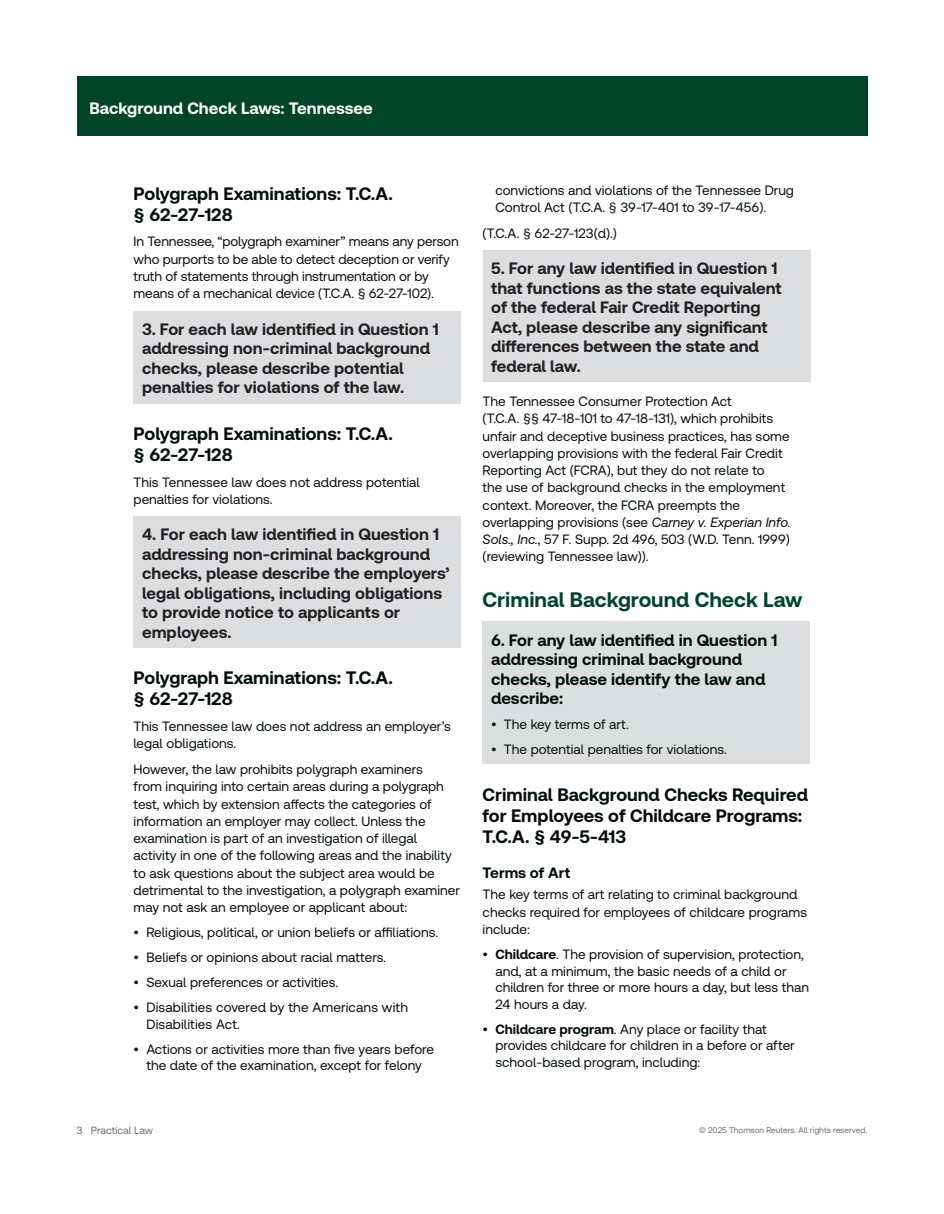
<style>
.page{position:relative;width:944px;height:1214px;background:#fff}
.page>*{position:absolute;margin:0;border:0;box-sizing:border-box;transform-origin:0 0}
.t1{font:700 21px "Clario";color:#004529}
.t2{font:700 18px/21px "Clario";color:#020f06}
.t3{font:700 16.5px/19.5px "Clario";color:#231f20}
.t4{font:700 16.5px/19.5px "Clario";color:#020f06}
.t5{font:700 16.5px "Clario";color:#fff}
.t6{font:700 15px "Clario";color:#020f06}
.t7{font:13.5px/17.2px "Clario";color:#020f06}
.t8{font:10.5px "Clario";color:#676d66}
.t9{font:8.25px "Clario";color:#676d66}
.s1{font-style:italic}
.s2{font-weight:700}
</style>
<div class="page">
<div style="left:77px;top:77px;width:790px;height:59px;background:#004529"></div>
<div style="left:134px;top:311px;width:327px;height:92px;background:#dcdddf"></div>
<div style="left:134px;top:516px;width:327px;height:132px;background:#dcdddf"></div>
<div style="left:482px;top:250px;width:328px;height:132px;background:#dcdddf"></div>
<div style="left:482px;top:621px;width:328px;height:143px;background:#dcdddf"></div>
<p class="t5" style="left:89px;top:98px;width:285px">Background Check Laws: Tennessee</p>
<h2 class="t2" style="left:134px;top:182px;width:261px">Polygraph Examinations: T.C.A. § 62-27-128</h2>
<p class="t7" style="left:134px;top:233px;width:326px">In Tennessee, “polygraph examiner” means any person who purports to be able to detect deception or verify truth of statements through instrumentation or by means of a mechanical device (T.C.A. § 62-27-102).</p>
<p class="t3" style="left:142px;top:318px;width:298px">3. For each law identified in Question 1 addressing non-criminal background checks, please describe potential penalties for violations of the law.</p>
<h2 class="t2" style="left:134px;top:422px;width:261px">Polygraph Examinations: T.C.A. § 62-27-128</h2>
<p class="t7" style="left:134px;top:473px;width:288px">This Tennessee law does not address potential penalties for violations.</p>
<p class="t3" style="left:142px;top:524px;width:309px">4. For each law identified in Question 1 addressing non-criminal background checks, please describe the employers’ legal obligations, including obligations to provide notice to applicants or employees.</p>
<h2 class="t2" style="left:134px;top:667px;width:261px">Polygraph Examinations: T.C.A. § 62-27-128</h2>
<p class="t7" style="left:134px;top:717px;width:319px">This Tennessee law does not address an employer’s legal obligations.</p>
<p class="t7" style="left:134px;top:760px;width:328px">However, the law prohibits polygraph examiners<br>from inquiring into certain areas during a polygraph test, which by extension affects the categories of information an employer may collect. Unless the examination is part of an investigation of illegal activity in one of the following areas and the inability to ask questions about the subject area would be detrimental to the investigation, a polygraph examiner may not ask an employee or applicant about:</p>
<p class="t7" style="left:134px;top:923px;width:306px">• Religious, political, or union beliefs or affiliations.</p>
<p class="t7" style="left:134px;top:948px;width:254px">• Beliefs or opinions about racial matters.</p>
<p class="t7" style="left:134px;top:973px;width:206px">• Sexual preferences or activities.</p>
<p class="t7" style="left:146px;top:998px;width:263px;line-height:16.5px;text-indent:-13px">• Disabilities covered by the Americans with<br>Disabilities Act.</p>
<p class="t7" style="left:134px;top:1040px;width:302px;line-height:16.5px;text-align:center">• Actions or activities more than five years before the date of the examination, except for felony</p>
<p class="t7" style="left:495px;top:182px;width:300px;line-height:16.5px">convictions and violations of the Tennessee Drug<br>Control Act (T.C.A. § 39-17-401 to 39-17-456).</p>
<p class="t7" style="left:482px;top:224px;width:136px">(T.C.A. § 62-27-123(d).)</p>
<p class="t3" style="left:491px;top:258px;width:292px">5. For any law identified in Question 1 that functions as the state equivalent of the federal Fair Credit Reporting Act, please describe any significant differences between the state and federal law.</p>
<p class="t7" style="left:482px;top:392px;width:309px">The Tennessee Consumer Protection Act<br>(T.C.A. §§ 47-18-101 to 47-18-131), which prohibits unfair and deceptive business practices, has some overlapping provisions with the federal Fair Credit Reporting Act (FCRA), but they do not relate to<br>the use of background checks in the employment context. Moreover, the FCRA preempts the overlapping provisions (see <span class="s1">Carney v. Experian Info.<br>Sols., Inc.</span>, 57 F. Supp. 2d 496, 503 (W.D. Tenn. 1999) (reviewing Tennessee law)).</p>
<h1 class="t1" style="left:482px;top:586px;width:321px">Criminal Background Check Law</h1>
<p class="t4" style="left:491px;top:629px;width:288px">6. For any law identified in Question 1 addressing criminal background checks, please identify the law and describe:</p>
<p class="t7" style="left:491px;top:715px;width:139px">• The key terms of art.</p>
<p class="t7" style="left:491px;top:740px;width:237px">• The potential penalties for violations.</p>
<h2 class="t2" style="left:482px;top:783px;width:327px">Criminal Background Checks Required for Employees of Childcare Programs:<br>T.C.A. § 49-5-413</h2>
<p class="t6" style="left:482px;top:863px;width:89px">Terms of Art</p>
<p class="t7" style="left:482px;top:885px;width:326px">The key terms of art relating to criminal background checks required for employees of childcare programs include:</p>
<p class="t7" style="left:495px;top:945px;width:315px;line-height:16.5px;text-indent:-13px">• <span class="s2">Childcare</span>. The provision of supervision, protection, and, at a minimum, the basic needs of a child or children for three or more hours a day, but less than 24 hours a day.</p>
<p class="t7" style="left:495px;top:1020px;width:301px;line-height:16.5px;text-indent:-13px">• <span class="s2">Childcare program</span>. Any place or facility that provides childcare for children in a before or after school-based program, including:</p>
<p class="t8" style="left:77px;top:1124px;width:78px">3 Practical Law</p>
<p class="t9" style="left:699px;top:1124px;width:170px">© 2025 Thomson Reuters. All rights reserved.</p>
</div>
